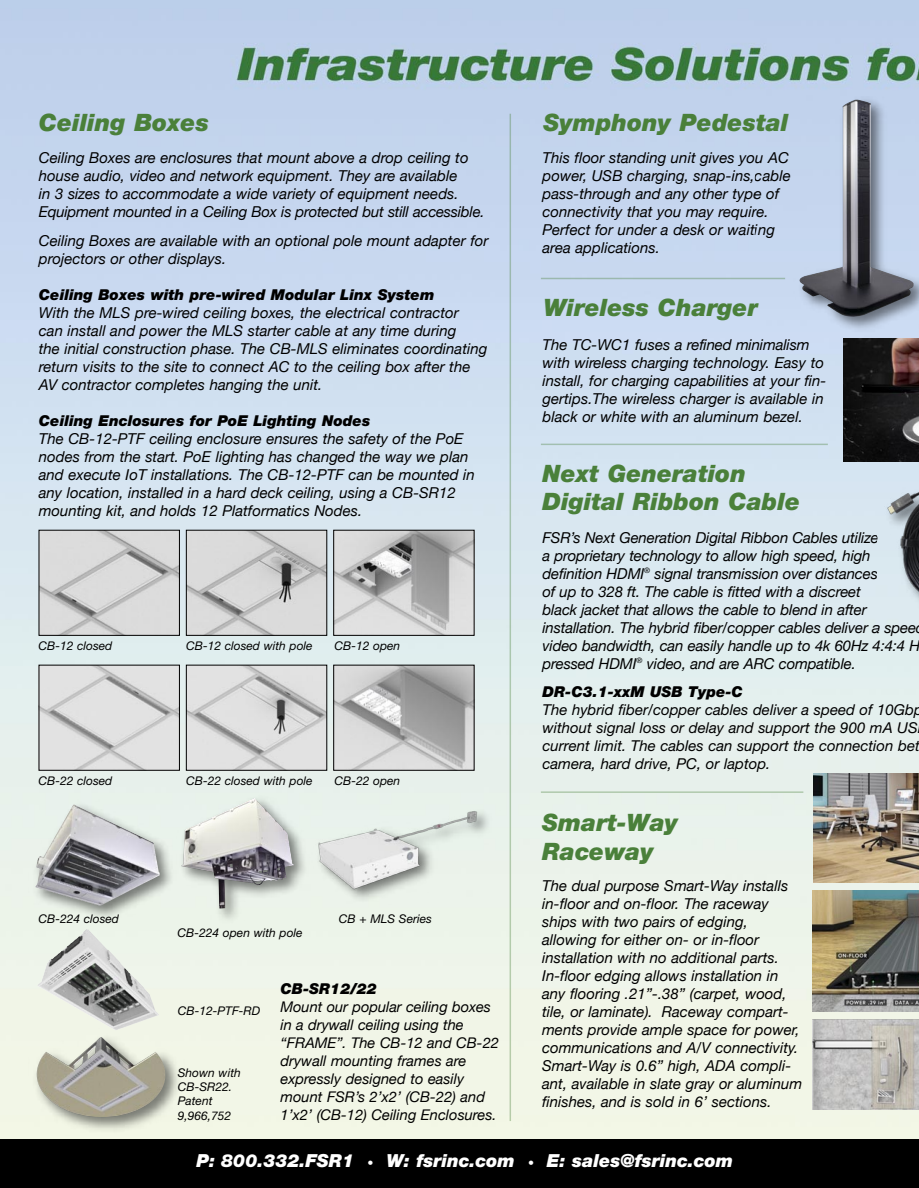
<style>
.page{position:relative;width:919px;height:1188px;background:#fff}
.page>*{position:absolute;margin:0;border:0;box-sizing:border-box;transform-origin:0 0}
.t1{font:italic 900 24px "Helvetica Neue LT Std";color:#4a803a}
.t2{font:italic 900 18px "Helvetica Neue LT Std";color:#fff}
.t3{font:italic 15px/18px "Helvetica Neue";color:#000}
.t4{font:italic 15px/18px "Helvetica Neue LT Std";color:#000}
.t5{font:italic 900 15px "Helvetica Neue LT Std";color:#000}
.t6{font:italic 14.7px/18px "Helvetica Neue";color:#000}
.t7{font:italic 12px "Helvetica Neue LT Std";color:#000}
</style>
<div class="page">
<div style="left:0;top:0;width:919px;height:1188px;background:linear-gradient(to bottom,#b7cdea,#fbfeeb)"></div>
<img style="left:41px;top:532px;width:137px;height:102px">
<div style="left:39px;top:530px;width:141px;height:106px;border:1px solid #000"></div>
<img style="left:335px;top:532px;width:138px;height:102px">
<div style="left:333px;top:530px;width:142px;height:106px;border:1px solid #000"></div>
<img style="left:188px;top:532px;width:137px;height:102px">
<div style="left:186px;top:530px;width:141px;height:106px;border:1px solid #000"></div>
<img style="left:41px;top:667px;width:137px;height:102px">
<div style="left:39px;top:665px;width:141px;height:106px;border:1px solid #000"></div>
<img style="left:335px;top:667px;width:138px;height:102px">
<div style="left:333px;top:665px;width:142px;height:106px;border:1px solid #000"></div>
<img style="left:188px;top:667px;width:137px;height:102px">
<div style="left:186px;top:665px;width:141px;height:106px;border:1px solid #000"></div>
<div style="left:0;top:1139px;width:919px;height:49px;background:#000"></div>
<img style="left:29px;top:797px;width:97px;height:128px">
<img style="left:35px;top:834px;width:91px;height:71px">
<img style="left:126px;top:782px;width:217px;height:154px">
<img style="left:181px;top:798px;width:113px;height:111px">
<hr style="left:510px;top:114px;width:1px;height:1007px;background:#4a803a;opacity:.36">
<img style="left:29px;top:1028px;width:157px;height:111px">
<img style="left:37px;top:1052px;width:30px;height:22px">
<hr style="left:541px;top:444px;width:287px;height:1px;background:#a2bfb0">
<hr style="left:541px;top:791px;width:262px;height:2px;background:#bcd2bb">
<hr style="left:541px;top:278px;width:244px;height:1px;background:#9bb8ae">
<img style="left:844px;top:339px;width:75px;height:122px">
<img style="left:814px;top:773px;width:105px;height:109px">
<img style="left:812px;top:890px;width:107px;height:122px">
<img style="left:905px;top:337px;width:14px;height:6px">
<div style="left:755px;top:85px;width:164px;height:252px;background:#c5d5ee"></div>
<img style="left:799px;top:99px;width:115px;height:218px">
<img style="left:812px;top:1019px;width:107px;height:91px">
<div style="left:878px;top:473px;width:41px;height:158px;background:#dce9f0"></div>
<img style="left:884px;top:481px;width:35px;height:129px">
<div style="left:309px;top:786px;width:194px;height:126px;background:#ebf3eb"></div>
<img style="left:315px;top:793px;width:168px;height:99px">
<img style="left:37px;top:964px;width:10px;height:22px">
<p class="t1" style="left:39px;top:114px;width:172px">Ceiling Boxes</p>
<p class="t1" style="left:544px;top:114px;width:246px">Symphony Pedestal</p>
<p class="t3" style="left:39px;top:148px;width:431px">Ceiling Boxes are enclosures that mount above a drop ceiling to house audio, video and network equipment. They are available</p>
<p class="t3" style="left:39px;top:184px;width:447px">in 3 sizes to accommodate a wide variety of equipment needs.<br>Equipment mounted in a Ceiling Box is protected but still accessible.</p>
<p class="t3" style="left:39px;top:231px;width:451px">Ceiling Boxes are available with an optional pole mount adapter for projectors or other displays.</p>
<p class="t5" style="left:39px;top:289px;width:397px">Ceiling Boxes with pre-wired Modular Linx System</p>
<p class="t3" style="left:39px;top:303px;width:422px">With the MLS pre-wired ceiling boxes, the electrical contractor</p>
<p class="t3" style="left:39px;top:321px;width:419px">can install and power the MLS starter cable at any time during</p>
<p class="t3" style="left:39px;top:339px;width:450px">the initial construction phase. The CB-MLS eliminates coordinating return visits to the site to connect AC to the ceiling box after the<br>AV contractor completes hanging the unit.</p>
<p class="t5" style="left:39px;top:415px;width:333px">Ceiling Enclosures for PoE Lighting Nodes</p>
<p class="t3" style="left:39px;top:429px;width:438px">The CB-12-PTF ceiling enclosure ensures the safety of the PoE nodes from the start. PoE lighting has changed the way we plan and execute IoT installations. The CB-12-PTF can be mounted in any location, installed in a hard deck ceiling, using a CB-SR12 mounting kit, and holds 12 Platformatics Nodes.</p>
<p class="t7" style="left:38px;top:641px;width:75px">CB-12 closed</p>
<p class="t7" style="left:186px;top:641px;width:128px">CB-12 closed with pole</p>
<p class="t7" style="left:335px;top:641px;width:67px">CB-12 open</p>
<p class="t7" style="left:38px;top:777px;width:75px">CB-22 closed</p>
<p class="t7" style="left:186px;top:777px;width:128px">CB-22 closed with pole</p>
<p class="t7" style="left:335px;top:777px;width:67px">CB-22 open</p>
<p class="t7" style="left:38px;top:914px;width:82px">CB-224 closed</p>
<p class="t7" style="left:339px;top:914px;width:95px">CB + MLS Series</p>
<p class="t7" style="left:178px;top:928px;width:127px">CB-224 open with pole</p>
<p class="t7" style="left:178px;top:1006px;width:84px">CB-12-PTF-RD</p>
<p class="t7" style="left:178px;top:1068px;width:65px">Shown with</p>
<p class="t7" style="left:178px;top:1083px;width:56px">CB-SR22.</p>
<p class="t7" style="left:178px;top:1097px;width:36px">Patent</p>
<p class="t7" style="left:178px;top:1111px;width:55px">9,966,752</p>
<p class="t5" style="left:281px;top:983px;width:98px">CB-SR12/22</p>
<p class="t6" style="left:281px;top:997px;width:212px">Mount our popular ceiling boxes</p>
<p class="t6" style="left:281px;top:1015px;width:220px">in a drywall ceiling using the “FRAME”. The CB-12 and CB-22 drywall mounting frames are expressly designed to easily mount FSR’s 2’x2’ (CB-22) and<br>1’x2’ (CB-12) Ceiling Enclosures.</p>
<p class="t3" style="left:543px;top:148px;width:250px">This floor standing unit gives you AC power, USB charging, snap-ins,cable pass-through and any other type of connectivity that you may require.<br>Perfect for under a desk or waiting area applications.</p>
<p class="t1" style="left:543px;top:299px;width:217px">Wireless Charger</p>
<p class="t3" style="left:543px;top:335px;width:285px">The TC-WC1 fuses a refined minimalism with wireless charging technology. Easy to install, for charging capabilities at your fin&shy;gertips.The wireless charger is available in black or white with an aluminum bezel.</p>
<p class="t1" style="left:542px;top:465px;width:205px">Next Generation</p>
<p class="t1" style="left:542px;top:493px;width:259px">Digital Ribbon Cable</p>
<p class="t3" style="left:542px;top:528px;width:338px">FSR’s Next Generation Digital Ribbon Cables utilize</p>
<p class="t3" style="left:542px;top:546px;width:330px">a proprietary technology to allow high speed, high</p>
<p class="t3" style="left:542px;top:564px;width:379px">definition HDMI<sup>®</sup> signal transmission over distances<br>of up to 328 ft. The cable is fitted with a discreet<br>black jacket that allows the cable to blend in after installation. The hybrid fiber/copper cables deliver a spee video bandwidth, can easily handle up to 4k 60Hz 4:4:4 H pressed HDMI<sup>®</sup> video, and are ARC compatible.</p>
<p class="t5" style="left:542px;top:686px;width:202px">DR-C3.1-xxM USB Type-C</p>
<p class="t4" style="left:542px;top:702px;width:382px">The hybrid fiber/copper cables deliver a speed of 10Gbp without signal loss or delay and support the 900 mA US current limit. The cables can support the connection bet camera, hard drive, PC, or laptop.</p>
<p class="t1" style="left:542px;top:814px;width:138px">Smart-Way</p>
<p class="t1" style="left:542px;top:843px;width:113px">Raceway</p>
<p class="t3" style="left:542px;top:877px;width:248px">The dual purpose Smart-Way installs</p>
<p class="t3" style="left:542px;top:895px;width:228px">in-floor and on-floor. The raceway ships with two pairs of edging,</p>
<p class="t3" style="left:542px;top:931px;width:238px">allowing for either on- or in-floor installation with no additional parts.</p>
<p class="t3" style="left:542px;top:967px;width:259px">In-floor edging allows installation in any flooring .21”-.38” (carpet, wood, tile, or laminate). Raceway compart&shy;ments provide ample space for power,</p>
<p class="t3" style="left:542px;top:1039px;width:262px">communications and A/V connectivity.<br>Smart-Way is 0.6” high, ADA compli&shy;ant, available in slate gray or aluminum finishes, and is sold in 6’ sections.</p>
<p class="t2" style="left:197px;top:1154px;width:538px">P: 800.332.FSR1 · W: fsrinc.com · E: sales@fsrinc.com</p>
</div>
